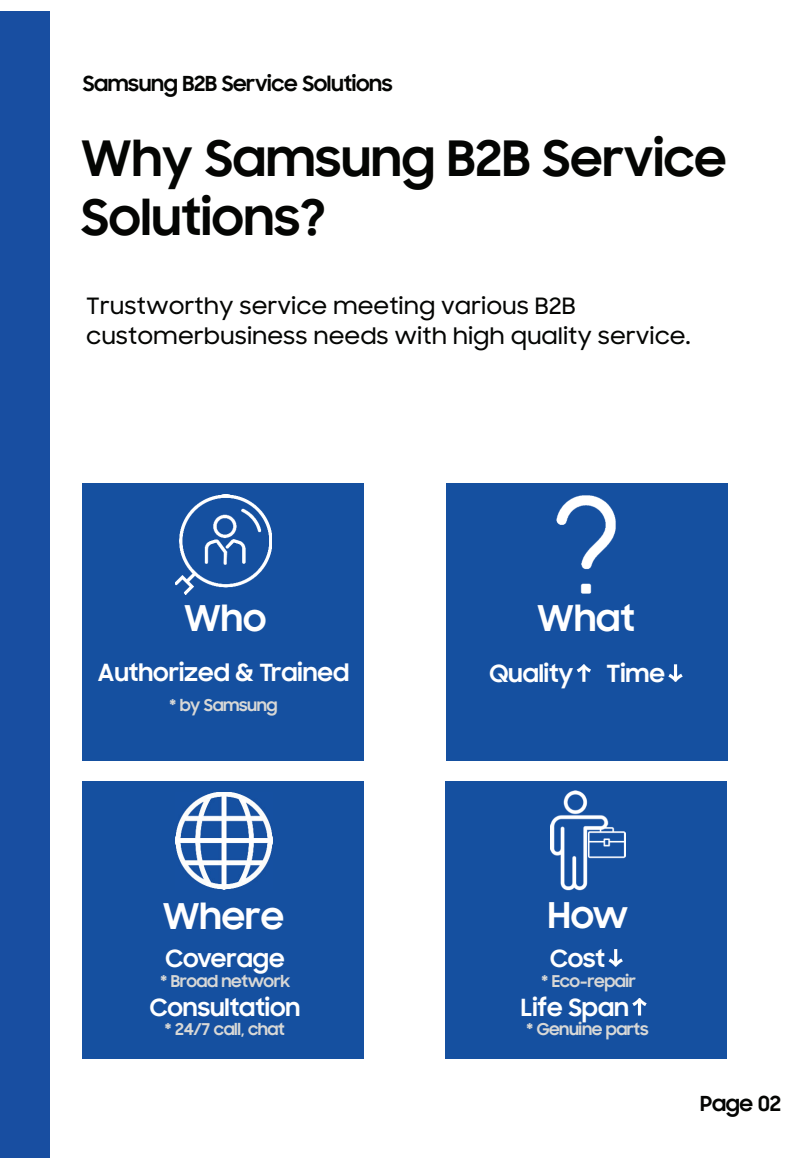
<style>
.page{position:relative;width:810px;height:1170px;background:#fff}
.page>*{position:absolute;margin:0;border:0;box-sizing:border-box;transform-origin:0 0}
.t1{font:700 49.5px/59.4px "Samsung Sharp Sans";color:#040503}
.t2{font:700 36px "Samsung Sharp Sans";color:#fff}
.t3{font:700 24px "Samsung Sharp Sans";color:#fff}
.t4{font:500 22.5px/30px "Samsung Sharp Sans";color:#040503}
.t5{font:700 21px "Samsung Sharp Sans";letter-spacing:-.02em;color:#040503}
.t6{font:700 16.5px "Samsung Sharp Sans";letter-spacing:-.03em;color:#d8d8d6}
</style>
<div class="page">
<div style="left:0;top:12px;width:50px;height:1146px;background:#184ea1"></div>
<div style="left:83px;top:483px;width:281px;height:277px;background:#1550a0"></div>
<div style="left:446px;top:483px;width:281px;height:277px;background:#1550a0"></div>
<svg style="left:577px;top:664px;width:14px;height:18px"></svg>
<svg style="left:668px;top:664px;width:15px;height:18px"></svg>
<div style="left:445px;top:781px;width:282px;height:278px;background:#1550a0"></div>
<div style="left:83px;top:781px;width:281px;height:278px;background:#1550a0"></div>
<img style="left:175px;top:495px;width:97px;height:99px">
<img style="left:556px;top:495px;width:60px;height:99px">
<img style="left:176px;top:792px;width:97px;height:97px">
<img style="left:551px;top:791px;width:74px;height:99px">
<svg style="left:609px;top:949px;width:14px;height:18px"></svg>
<svg style="left:632px;top:998px;width:15px;height:18px"></svg>
<p class="t5" style="left:83px;top:68px;width:311px">Samsung B2B Service Solutions</p>
<h1 class="t1" style="left:81px;top:126px;width:647px">Why Samsung B2B Service<br>Solutions?</h1>
<p class="t4" style="left:86px;top:290px;width:606px">Trustworthy service meeting various B2B customerbusiness needs with high quality service.</p>
<h2 class="t2" style="left:184px;top:591px;width:84px">Who</h2>
<p class="t3" style="left:98px;top:655px;width:253px">Authorized &amp; Trained</p>
<p class="t6" style="left:169px;top:693px;width:110px">* by Samsung</p>
<h2 class="t2" style="left:537px;top:591px;width:99px">What</h2>
<p class="t3" style="left:489px;top:655px;width:86px">Quality</p>
<p class="t3" style="left:607px;top:655px;width:60px">Time</p>
<h2 class="t2" style="left:163px;top:889px;width:123px">Where</h2>
<h2 class="t2" style="left:548px;top:889px;width:82px">How</h2>
<p class="t3" style="left:165px;top:940px;width:121px">Coverage</p>
<p class="t3" style="left:550px;top:940px;width:57px">Cost</p>
<p class="t6" style="left:541px;top:969px;width:96px">* Eco-repair</p>
<p class="t3" style="left:521px;top:989px;width:110px">Life Span</p>
<p class="t6" style="left:526px;top:1017px;width:124px">* Genuine parts</p>
<p class="t6" style="left:160px;top:969px;width:132px">* Broad network</p>
<p class="t3" style="left:150px;top:989px;width:152px">Consultation</p>
<p class="t6" style="left:165px;top:1017px;width:121px">* 24/7 call, chat</p>
<p class="t5" style="left:700px;top:1087px;width:82px">Page 02</p>
</div>
